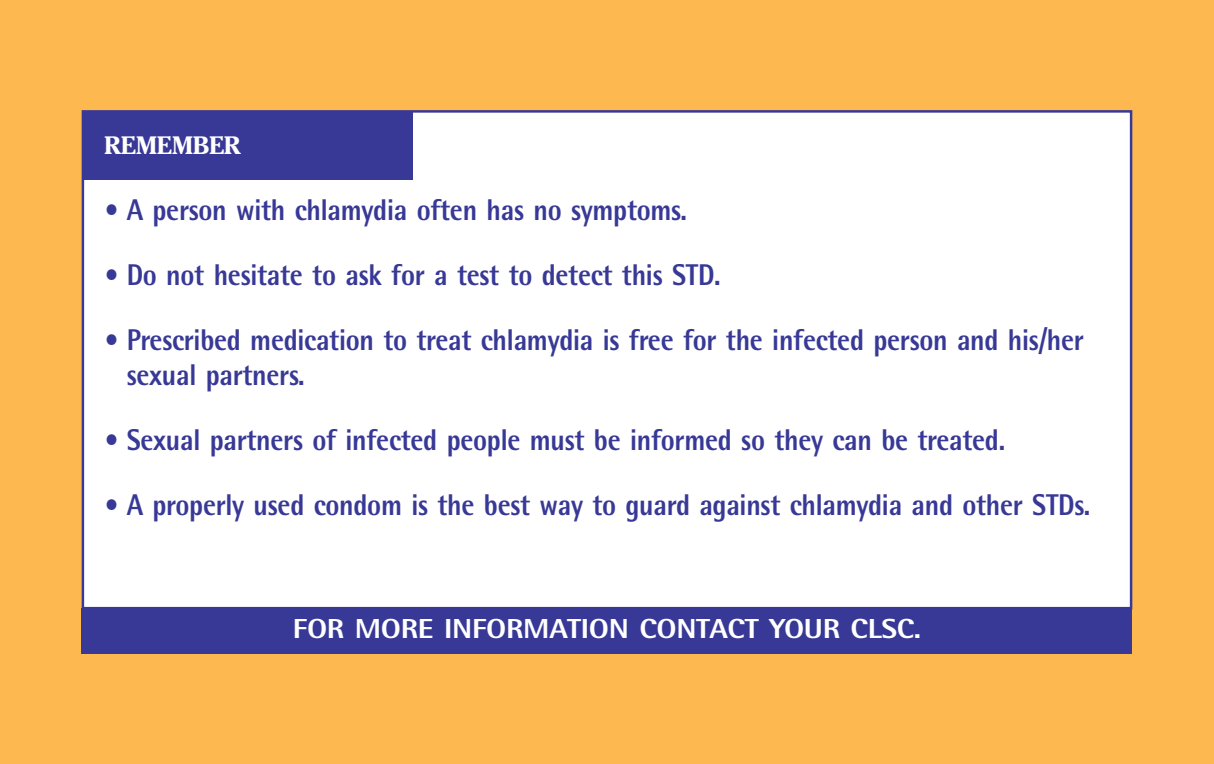
<style>
.page{position:relative;width:1214px;height:764px;background:#fff}
.page>*{position:absolute;margin:0;border:0;box-sizing:border-box;transform-origin:0 0}
.t1{font:800 30px/35px "Rotis Semi Sans";letter-spacing:-.01em;color:#383996;scale:.9 1}
.t2{font:800 27.5px "Rotis Semi Sans";letter-spacing:-.01em;color:#fff;scale:1.1 1}
.t3{font:700 25px "Cheltenham";letter-spacing:-.01em;color:#fff}
</style>
<div class="page">
<div style="left:0;top:0;width:1213px;height:763px;background:#fdb94f"></div>
<div style="left:83px;top:111px;width:1047px;height:497px;background:#fff"></div>
<div style="left:83px;top:112px;width:330px;height:67px;background:#383996"></div>
<div style="left:82px;top:608px;width:1050px;height:45px;background:#383996"></div>
<p class="t3" style="left:104px;top:137px;width:138px">REMEMBER</p>
<p class="t1" style="left:104px;top:195px;width:649px">• A person with chlamydia often has no symptoms.</p>
<p class="t1" style="left:104px;top:260px;width:686px">• Do not hesitate to ask for a test to detect this STD.</p>
<p class="t1" style="left:127px;top:325px;width:1064px;text-indent:-23px">• Prescribed medication to treat chlamydia is free for the infected person and his/her sexual partners.</p>
<p class="t1" style="left:104px;top:425px;width:1002px">• Sexual partners of infected people must be informed so they can be treated.</p>
<p class="t1" style="left:104px;top:490px;width:1096px">• A properly used condom is the best way to guard against chlamydia and other STDs.</p>
<p class="t2" style="left:293px;top:618px;width:572px">FOR MORE INFORMATION CONTACT YOUR CLSC.</p>
</div>
